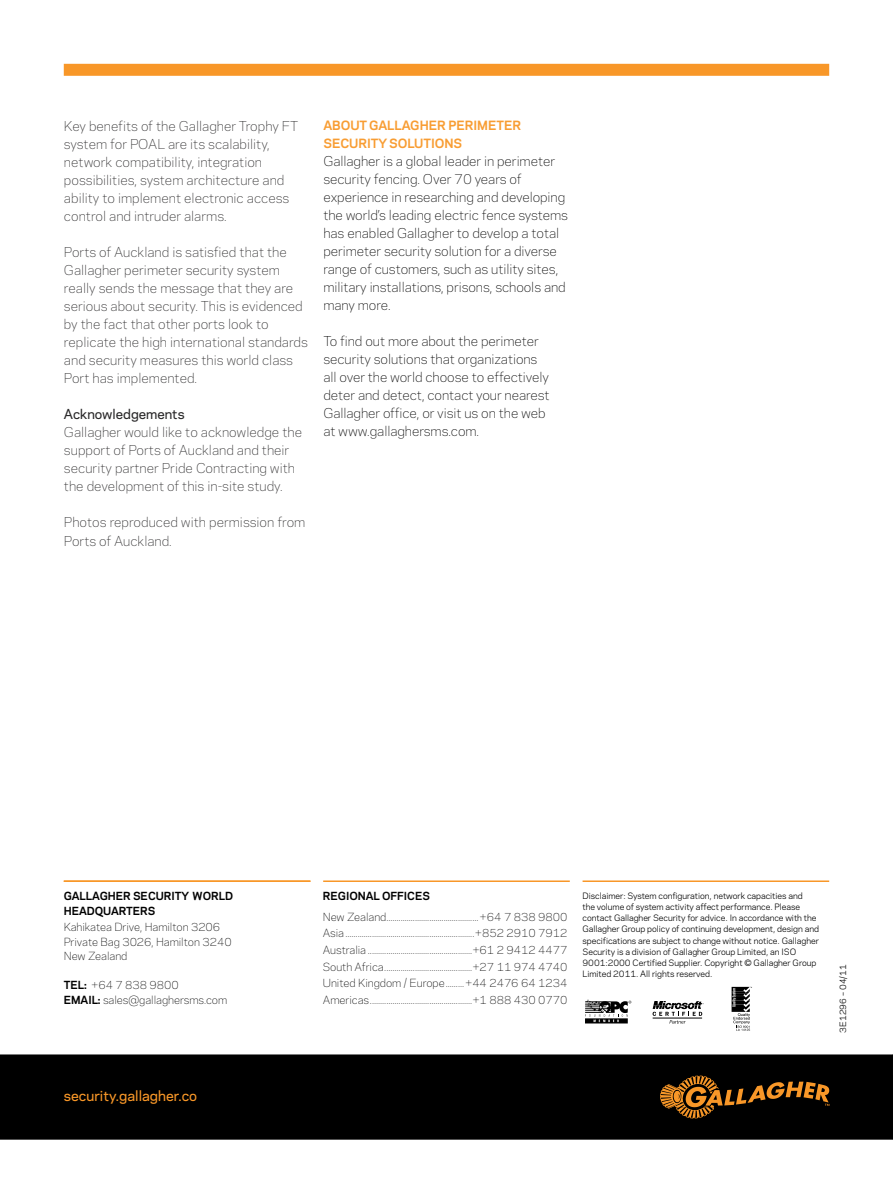
<style>
.page{position:relative;width:893px;height:1191px;background:#fff}
.page>*{position:absolute;margin:0;border:0;box-sizing:border-box;transform-origin:0 0}
.t1{font:500 13.5px "Galaxie Polaris";color:#f89728}
.t2{font:300 12.75px/18px "Galaxie Polaris";color:#292829}
.t3{font:300 12.75px/18px "Galaxie Polaris";letter-spacing:-.005em;color:#000}
.t4{font:500 12.75px "Galaxie Polaris";color:#292829}
.t5{font:700 12px/18px "Galaxie Polaris";letter-spacing:-.005em;color:#f89d33}
.t6{font:300 10.5px/16.6px "Galaxie Polaris";letter-spacing:-.005em;color:#000}
.t7{font:700 10.5px/14.5px "Galaxie Polaris";letter-spacing:-.005em;color:#000}
.t8{font:8.25px/11.2px "Galaxie Polaris";letter-spacing:-.005em;color:#000}
.s1{font-weight:700}
</style>
<div class="page">
<div style="left:64px;top:64px;width:765px;height:12px;background:#f89728"></div>
<hr style="left:323px;top:880px;width:247px;height:2px;background:#f89728">
<hr style="left:583px;top:880px;width:246px;height:2px;background:#f89728">
<hr style="left:64px;top:880px;width:246px;height:2px;background:#f89728">
<svg style="left:653px;top:1001px;width:51px;height:22px"></svg>
<svg style="left:732px;top:986px;width:20px;height:44px"></svg>
<svg style="left:585px;top:999px;width:46px;height:24px"></svg>
<div style="left:0;top:1054px;width:893px;height:85px;background:#000"></div>
<svg style="left:660px;top:1075px;width:169px;height:43px;background:#452a0b"></svg>
<p class="t2" style="left:64px;top:116px;width:236px">Key benefits of the Gallagher Trophy FT system for POAL are its scalability, network compatibility, integration possibilities, system architecture and ability to implement electronic access control and intruder alarms.</p>
<p class="t2" style="left:64px;top:242px;width:245px">Ports of Auckland is satisfied that the Gallagher perimeter security system really sends the message that they are serious about security. This is evidenced by the fact that other ports look to replicate the high international standards and security measures this world class Port has implemented.</p>
<p class="t4" style="left:64px;top:404px;width:122px">Acknowledgements</p>
<p class="t2" style="left:64px;top:422px;width:240px">Gallagher would like to acknowledge the support of Ports of Auckland and their security partner Pride Contracting with the development of this in-site study.</p>
<p class="t2" style="left:64px;top:511px;width:243px;line-height:19.5px">Photos reproduced with permission from<br>Ports of Auckland.</p>
<p class="t5" style="left:323px;top:116px;width:199px">ABOUT GALLAG HER PERIMETER<br>SECURITY SOLUTIONS</p>
<p class="t3" style="left:323px;top:151px;width:246px">Gallagher is a global leader in perimeter security fencing. Over 70 years of experience in researching and developing the world’s leading electric fence systems has enabled Gallagher to develop a total perimeter security solution for a diverse range of customers, such as utility sites, military installations, prisons, schools and many more.</p>
<p class="t3" style="left:323px;top:331px;width:228px">To find out more about the perimeter security solutions that organizations all over the world choose to effectively deter and detect, contact your nearest Gallagher office, or visit us on the web at www.gallaghersms.com.</p>
<p class="t7" style="left:64px;top:888px;width:171px">GALLAG HER SECURITY WORLD<br>HEADQUARTERS</p>
<p class="t6" style="left:64px;top:919px;width:169px;line-height:14.5px">Kahikatea Drive, Hamilton 3206<br>Private Bag 3026, Hamilton 3240<br>New Zealand</p>
<p class="t7" style="left:64px;top:977px;width:8px">TEL</p>
<p class="t6" style="left:64px;top:977px;width:165px;line-height:14.5px;text-indent:20px"><span class="s1">:</span> +64 7 838 9800<br><span class="s1">EMAIL:</span> sales@gallaghersms.com</p>
<p class="t1" style="left:64px;top:1085px;width:135px">security.gallagher.co</p>
<p class="t7" style="left:323px;top:888px;width:31px">REGION</p>
<p class="t7" style="left:366px;top:888px;width:66px">AL OFFICES</p>
<p class="t6" style="left:323px;top:908px;width:246px;text-align:justify">New Zealand.............................................+64 7 838 9800<br>Asia...............................................................+852 2910 7912<br>Australia ...................................................+61 2 9412 4477<br>South Africa...........................................+27 11 974 4740<br>United Kingdom / Europe.........+44 2476 64 1234<br>Americas..................................................+1 888 430 0770</p>
<p class="t8" style="left:583px;top:889px;width:238px">Disclaimer: System configuration, network capacities and<br>the volume of system activity affect performance. Please contact Gallagher Security for advice. In accordance with the Gallagher Group policy of continuing development, design and specifications are subject to change without notice. Gallagher Security is a division of Gallagher Group Limited, an ISO 9001:2000 Certified Supplier. Copyright © Gallagher Group Limited 2011. All rights reserved.</p>
<p class="t8" style="left:837px;top:1032px;width:69px;rotate:-90deg">3E1296 – 04/11</p>
</div>
